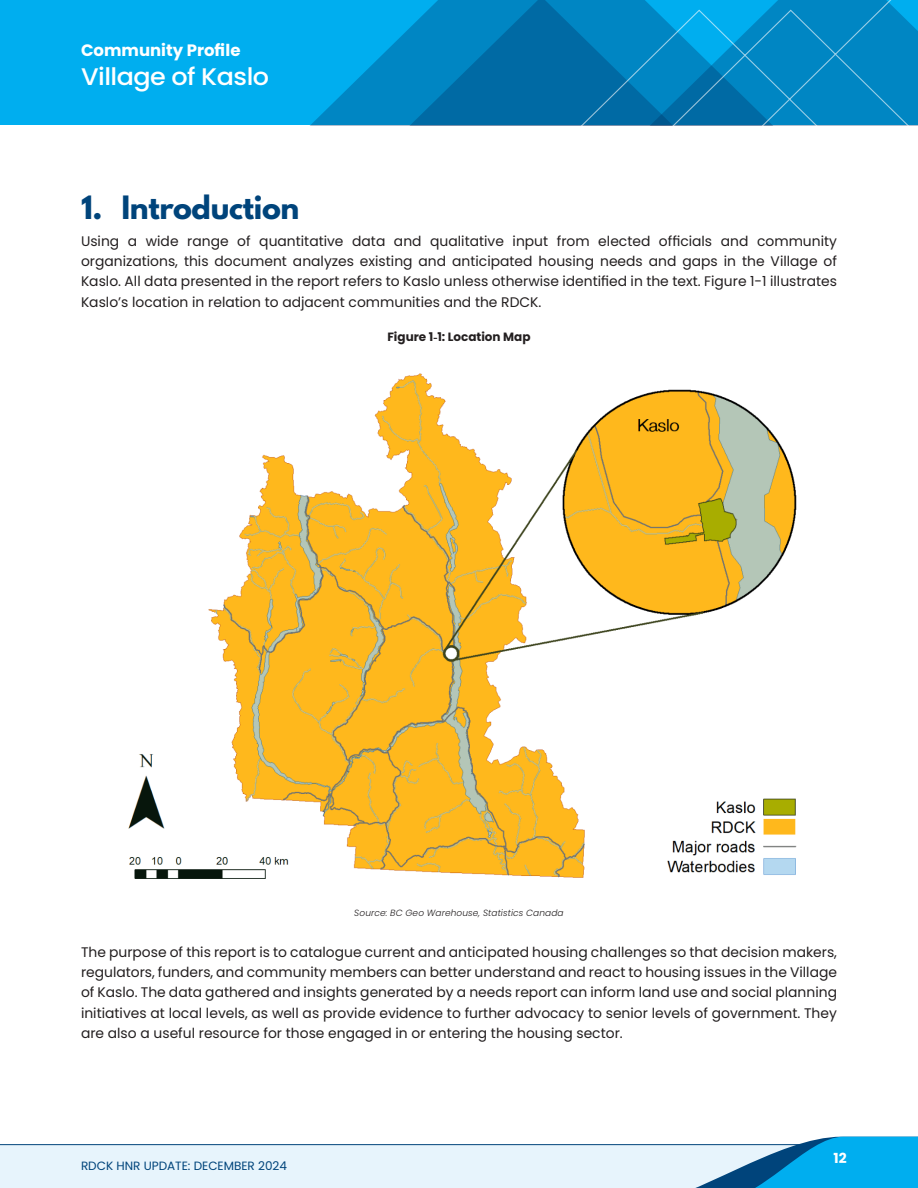
<style>
.page{position:relative;width:918px;height:1188px;background:#fff}
.page>*{position:absolute;margin:0;border:0;box-sizing:border-box;transform-origin:0 0}
.t1{font:700 28.5px "League Spartan";letter-spacing:-.01em;color:#00447b}
.t2{font:500 24px "Poppins";letter-spacing:-.02em;color:#fff;scale:1.06 1}
.t3{font:700 16.5px "Poppins";color:#fff}
.t4{font:13.8px/20.2px "Poppins";color:#231f20;text-align:justify}
.t5{font:700 13.8px "Poppins";color:#fff}
.t6{font:12px "Poppins";color:#00447b}
.Chart_Title{font:700 12px "Poppins";color:#231f20}
.Chart_Source{font:italic 300 9px "Poppins";letter-spacing:.01em;color:#231f20}
.s1{font-family:"Times New Roman"}
</style>
<div class="page">
<div style="left:0;top:0;width:918px;height:125px;background:#00aeef"></div>
<svg style="left:311px;top:0;width:211px;height:125px;fill:#0086c3"></svg>
<div style="left:0;top:1145px;width:918px;height:43px;background:#e7f4fc"></div>
<hr style="left:0;top:1144px;width:918px;height:1px;background:#00447b">
<svg style="left:647px;top:1137px;width:271px;height:51px"></svg>
<svg style="left:522px;top:0;width:396px;height:125px"></svg>
<img style="left:128px;top:373px;width:669px;height:506px">
<p class="t3" style="left:81px;top:41px;width:161px">Community Profile</p>
<h2 class="t2" style="left:81px;top:63px;width:179px">Village of Kaslo</h2>
<p class="t1" style="left:81px;top:185px;width:220px">1. Introduction</p>
<p class="t4" style="left:81px;top:231px;width:758px">Using a wide range of quantitative data and qualitative input from elected officials and community organizations, this document analyzes existing and anticipated housing needs and gaps in the Village of Kaslo. All data presented in the report refers to Kaslo unless otherwise identified in the text. Figure 1‑1 illustrates Kaslo’s location in relation to adjacent communities and the RDCK.</p>
<p class="Chart_Title" style="left:387px;top:330px;width:145px">Figure 1<span class="s1">‑</span>1: Location Map</p>
<p class="Chart_Source" style="left:354px;top:908px;width:211px">Source: BC Geo Warehouse, Statistics Canada</p>
<p class="t4" style="left:81px;top:942px;width:758px">The purpose of this report is to catalogue current and anticipated housing challenges so that decision makers, regulators, funders, and community members can better understand and react to housing issues in the Village of Kaslo. The data gathered and insights generated by a needs report can inform land use and social planning initiatives at local levels, as well as provide evidence to further advocacy to senior levels of government. They are also a useful resource for those engaged in or entering the housing sector.</p>
<p class="t6" style="left:81px;top:1159px;width:207px">RDCK HNR UPDATE: DECEMBER 2024</p>
<p class="t5" style="left:834px;top:1151px;width:15px">12</p>
</div>
